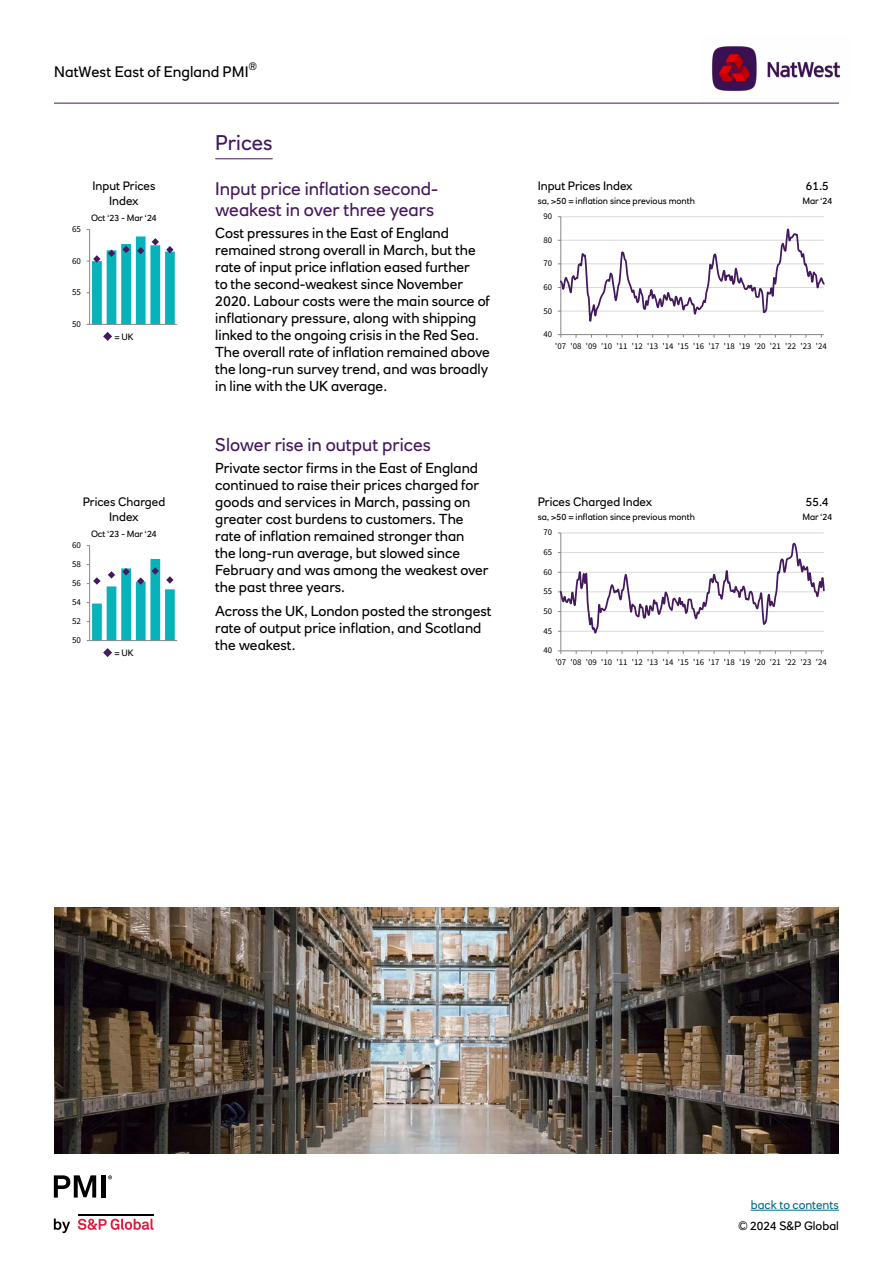
<style>
.page{position:relative;width:893px;height:1263px;background:#fff}
.page>*{position:absolute;margin:0;border:0;box-sizing:border-box;transform-origin:0 0}
.Section_header{font:21px "RN House Sans";color:#44195e}
.Body_subheader{font:18px/21.6px "RN House Sans";color:#44195e}
.t1{font:15px "RN House Sans";letter-spacing:.005em;color:#000}
.Body_copy{font:14.25px/17.1px "RN House Sans";color:#000}
.t2{font:12px/14.4px "RN House Sans";color:#000;text-align:center}
.t3{font:12px "RN House Sans";color:#006d89}
.t4{font:10.5px "RN House Sans";color:#000}
.t5{font:9px "RN House Sans";color:#000}
.t6{font:9px "Source Sans Pro";letter-spacing:.005em;color:#000}
.t7{font:8.85px "Source Sans Pro";letter-spacing:-.005em;color:#000}
</style>
<div class="page">
<hr style="left:54px;top:103px;width:785px;height:1px;background:#44195e">
<svg style="left:54px;top:1218px;width:16px;height:15px"></svg>
<svg style="left:78px;top:1218px;width:75px;height:12px"></svg>
<hr style="left:78px;top:1213px;width:75px;height:2px;background:#000">
<svg style="left:54px;top:1175px;width:42px;height:22px"></svg>
<div style="left:101px;top:1175px;width:5px;height:22px;background:#000"></div>
<svg style="left:108px;top:1175px;width:4px;height:4px"></svg>
<hr style="left:751px;top:1210px;width:88px;height:1px;background:#006d89">
<img style="left:712px;top:46px;width:129px;height:46px">
<hr style="left:215px;top:159px;width:58px;height:1px;background:#44195e">
<hr style="left:561px;top:216px;width:263px;height:1px;background:#d9d9d9">
<hr style="left:560px;top:217px;width:1px;height:118px;background:#868686">
<hr style="left:561px;top:334px;width:263px;height:1px;background:#868686">
<svg style="left:558px;top:229px;width:266px;height:96px"></svg>
<hr style="left:89px;top:229px;width:1px;height:95px;background:#868686">
<hr style="left:90px;top:324px;width:87px;height:1px;background:#868686">
<svg style="left:87px;top:236px;width:88px;height:89px"></svg>
<hr style="left:561px;top:533px;width:263px;height:1px;background:#d9d9d9">
<hr style="left:560px;top:533px;width:1px;height:118px;background:#868686">
<hr style="left:561px;top:650px;width:263px;height:1px;background:#868686">
<svg style="left:558px;top:542px;width:266px;height:93px"></svg>
<hr style="left:89px;top:546px;width:1px;height:95px;background:#868686">
<hr style="left:90px;top:640px;width:87px;height:1px;background:#868686">
<svg style="left:87px;top:559px;width:88px;height:82px"></svg>
<img style="left:54px;top:907px;width:785px;height:247px">
<svg style="left:103px;top:332px;width:9px;height:9px"></svg>
<svg style="left:103px;top:648px;width:9px;height:9px"></svg>
<p class="t4" style="left:249px;top:59px;width:10px">®</p>
<p class="t1" style="left:54px;top:63px;width:196px">NatWest East of England PMI</p>
<p class="t2" style="left:93px;top:179px;width:64px">Input Prices<br>Index</p>
<p class="t6" style="left:72px;top:223px;width:10px">65</p>
<p class="t6" style="left:72px;top:255px;width:10px">60</p>
<p class="t6" style="left:72px;top:286px;width:10px">55</p>
<p class="t6" style="left:72px;top:318px;width:10px">50</p>
<p class="t5" style="left:91px;top:212px;width:67px">Oct ‘23 - Mar ‘24</p>
<p class="t5" style="left:114px;top:331px;width:21px">= UK</p>
<p class="t2" style="left:83px;top:495px;width:84px">Prices Charged<br>Index</p>
<p class="t6" style="left:72px;top:539px;width:10px">60</p>
<p class="t6" style="left:72px;top:558px;width:10px">58</p>
<p class="t6" style="left:72px;top:577px;width:10px">56</p>
<p class="t6" style="left:72px;top:596px;width:10px">54</p>
<p class="t6" style="left:72px;top:615px;width:10px">52</p>
<p class="t6" style="left:72px;top:634px;width:10px">50</p>
<p class="t5" style="left:91px;top:528px;width:67px">Oct ‘23 - Mar ‘24</p>
<p class="t5" style="left:114px;top:647px;width:21px">= UK</p>
<h2 class="Section_header" style="left:215px;top:130px;width:59px">Prices</h2>
<p class="Body_subheader" style="left:215px;top:177px;width:225px">Input price inflation second&shy;weakest in over three years</p>
<p class="Body_copy" style="left:215px;top:224px;width:276px">Cost pressures in the East of England remained strong overall in March, but the rate of input price inflation eased further<br>to the second-weakest since November 2020. Labour costs were the main source of inflationary pressure, along with shipping linked to the ongoing crisis in the Red Sea.<br>The overall rate of inflation remained above the long-run survey trend, and was broadly in line with the UK average.</p>
<p class="Body_subheader" style="left:215px;top:434px;width:217px">Slower rise in output prices</p>
<p class="Body_copy" style="left:215px;top:459px;width:275px">Private sector firms in the East of England continued to raise their prices charged for goods and services in March, passing on greater cost burdens to customers. The rate of inflation remained stronger than<br>the long-run average, but slowed since February and was among the weakest over the past three years.</p>
<p class="Body_copy" style="left:215px;top:602px;width:278px">Across the UK, London posted the strongest rate of output price inflation, and Scotland the weakest.</p>
<p class="t2" style="left:538px;top:179px;width:97px">Input Prices Index</p>
<p class="t5" style="left:538px;top:195px;width:159px">sa, &gt;50 = inflation since previous month</p>
<p class="t7" style="left:544px;top:210px;width:10px">90</p>
<p class="t7" style="left:544px;top:234px;width:10px">80</p>
<p class="t7" style="left:544px;top:258px;width:10px">70</p>
<p class="t7" style="left:544px;top:281px;width:10px">60</p>
<p class="t7" style="left:544px;top:305px;width:10px">50</p>
<p class="t7" style="left:544px;top:328px;width:10px">40</p>
<p class="t2" style="left:806px;top:179px;width:25px">61.5</p>
<p class="t5" style="left:802px;top:195px;width:32px">Mar ‘24</p>
<p class="t7" style="left:555px;top:340px;width:273px">'07 '08 '09 '10 '11 '12 '13 '14 '15 '16 '17 '18 '19 '20 '21 '22 '23 '24</p>
<p class="t2" style="left:538px;top:495px;width:116px">Prices Charged Index</p>
<p class="t5" style="left:538px;top:511px;width:159px">sa, &gt;50 = inflation since previous month</p>
<p class="t7" style="left:544px;top:527px;width:10px">70</p>
<p class="t7" style="left:544px;top:546px;width:10px">65</p>
<p class="t7" style="left:544px;top:566px;width:10px">60</p>
<p class="t7" style="left:544px;top:586px;width:10px">55</p>
<p class="t7" style="left:544px;top:605px;width:10px">50</p>
<p class="t7" style="left:544px;top:625px;width:10px">45</p>
<p class="t7" style="left:544px;top:645px;width:10px">40</p>
<p class="t2" style="left:806px;top:495px;width:25px">55.4</p>
<p class="t5" style="left:802px;top:511px;width:32px">Mar ‘24</p>
<p class="t7" style="left:555px;top:656px;width:273px">'07 '08 '09 '10 '11 '12 '13 '14 '15 '16 '17 '18 '19 '20 '21 '22 '23 '24</p>
<p class="t3" style="left:751px;top:1197px;width:90px">back to contents</p>
<p class="t2" style="left:739px;top:1218px;width:102px">© 2024 S&amp;P Global</p>
</div>
